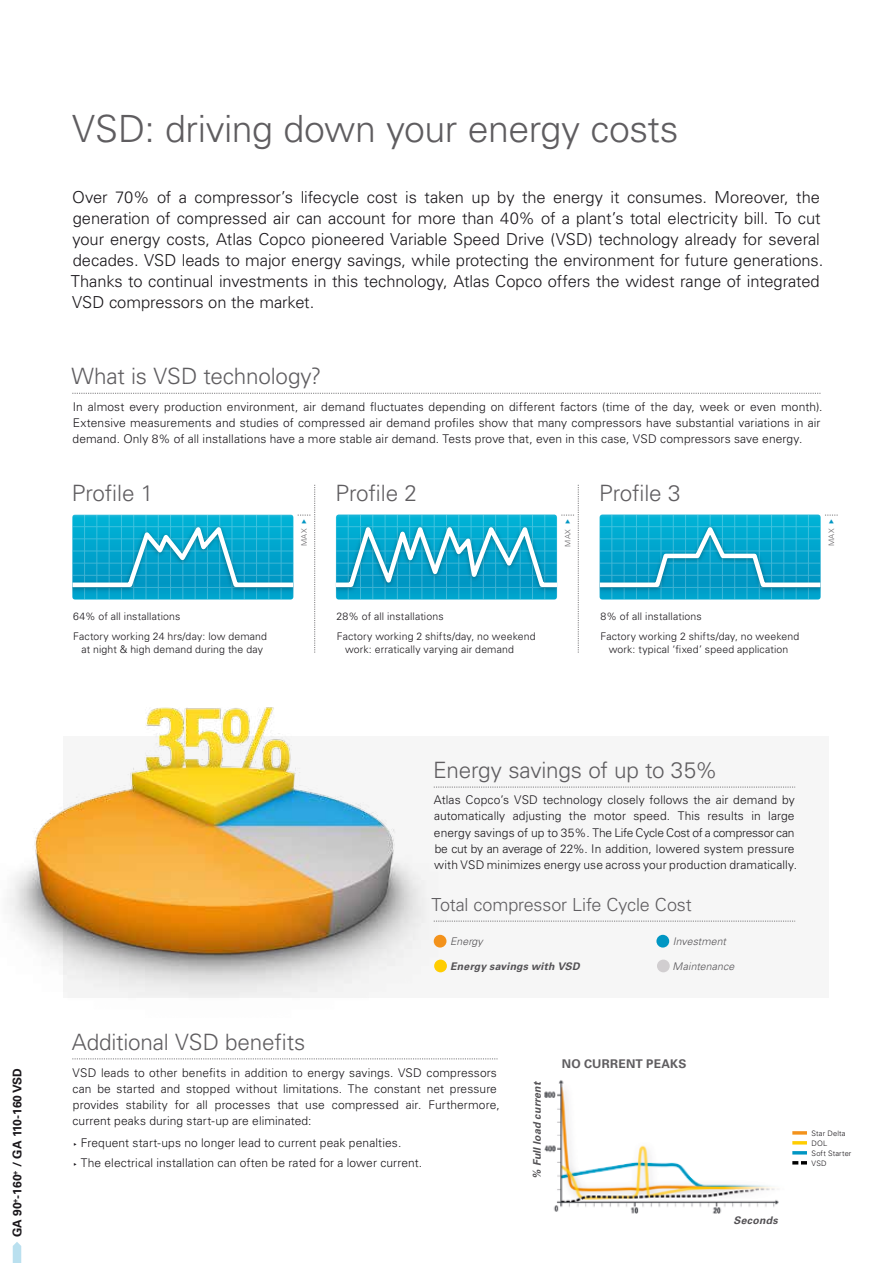
<style>
.page{position:relative;width:893px;height:1263px;background:#fff}
.page>*{position:absolute;margin:0;border:0;box-sizing:border-box;transform-origin:0 0}
.t1{font:300 37.5px "Univers LT Std";letter-spacing:-.01em;color:#5f5d60}
.t2{font:300 22.5px "Univers LT Std";letter-spacing:-.01em;color:#5f5d60}
.t3{font:300 18px "Univers LT Std";letter-spacing:-.01em;color:#5f5d60}
.t4{font:300 16.5px/21px "Univers LT Std";letter-spacing:-.005em;color:#1a171b}
.t5{font:300 12px/16.2px "Univers LT Std";letter-spacing:.01em;color:#1a171b}
.t6{font:700 12px "Univers LT Std";color:#1a171b}
.t7{font:700 12px "Univers LT Std";letter-spacing:.02em;color:#5f5d60}
.t8{font:300 10.5px/20px "Univers LT Std";letter-spacing:.015em;color:#1a171b}
.t9{font:italic 700 10.5px "Univers LT Std";letter-spacing:.02em;color:#535154}
.t10{font:italic 300 10.5px "Univers LT Std";letter-spacing:.01em;color:#535154}
.t11{font:300 7.5px/10.1px "Univers LT Std";letter-spacing:.025em;color:#1a171b}
.t12{font:300 7.5px "Univers LT Std";letter-spacing:.065em;color:#5f5d60}
</style>
<div class="page">
<svg style="left:13px;top:1242px;width:8px;height:21px"></svg>
<div style="left:64px;top:737px;width:765px;height:261px;background:#f6f6f6"></div>
<img style="left:544px;top:1080px;width:235px;height:134px">
<hr style="left:792px;top:1131px;width:15px;height:3px;background:#f3921b">
<img style="left:7px;top:707px;width:450px;height:353px">
<hr style="left:792px;top:1141px;width:15px;height:3px;background:#ffcd00">
<hr style="left:792px;top:1151px;width:15px;height:3px;background:#0096c3">
<svg style="left:792px;top:1161px;width:15px;height:3px"></svg>
<div style="left:657px;top:959px;width:13px;height:13px;background:#d1ced0;border-radius:50%"></div>
<div style="left:656px;top:935px;width:13px;height:12px;background:#0096c3;border-radius:50%"></div>
<div style="left:434px;top:959px;width:13px;height:13px;background:#ffcd00;border-radius:50%"></div>
<div style="left:434px;top:935px;width:12px;height:12px;background:#f3921b;border-radius:50%"></div>
<svg style="left:434px;top:786px;width:361px;height:2px"></svg>
<svg style="left:72px;top:393px;width:749px;height:1px"></svg>
<svg style="left:72px;top:1058px;width:425px;height:1px"></svg>
<svg style="left:434px;top:920px;width:361px;height:2px"></svg>
<svg style="left:72px;top:485px;width:243px;height:168px"></svg>
<svg style="left:336px;top:485px;width:243px;height:168px"></svg>
<svg style="left:600px;top:514px;width:238px;height:86px;background:#2eb2d3"></svg>
<p class="t6" style="left:10px;top:1237px;width:171px;rotate:-90deg">GA 90<sup>+</sup>-160<sup>+</sup> / GA 110-160 VSD</p>
<h1 class="t1" style="left:72px;top:106px;width:608px">VSD: driving down your energy costs</h1>
<p class="t4" style="left:71px;top:187px;width:754px">Over 70% of a compressor’s lifecycle cost is taken up by the energy it consumes. Moreover, the generation of compressed air can account for more than 40% of a plant’s total electricity bill. To cut your energy costs, Atlas Copco pioneered Variable Speed Drive (VSD) technology already for several decades. VSD leads to major energy savings, while protecting the environment for future generations.<br>Thanks to continual investments in this technology, Atlas Copco offers the widest range of integrated VSD compressors on the market.</p>
<h2 class="t2" style="left:71px;top:363px;width:251px">What is VSD technology?</h2>
<p class="t5" style="left:72px;top:398px;width:752px">In almost every production environment, air demand fluctuates depending on different factors (time of the day, week or even month).<br>Extensive measurements and studies of compressed air demand profiles show that many compressors have substantial variations in air demand. Only 8% of all installations have a more stable air demand. Tests prove that, even in this case, VSD compressors save energy.</p>
<h2 class="t2" style="left:72px;top:479px;width:83px">Profile 1</h2>
<h2 class="t2" style="left:336px;top:479px;width:83px">Profile 2</h2>
<h2 class="t2" style="left:599px;top:479px;width:83px">Profile 3</h2>
<p class="t12" style="left:300px;top:546px;width:19px;rotate:-90deg">MAX</p>
<p class="t12" style="left:563px;top:547px;width:19px;rotate:-90deg">MAX</p>
<p class="t12" style="left:827px;top:546px;width:19px;rotate:-90deg">MAX</p>
<p class="t8" style="left:73px;top:606px;width:196px">64% of all installations<br>Factory working 24 hrs/day: low demand</p>
<p class="t8" style="left:81px;top:640px;width:183px">at night &amp; high demand during the day</p>
<p class="t8" style="left:336px;top:606px;width:201px">28% of all installations<br>Factory working 2 shifts/day, no weekend</p>
<p class="t8" style="left:345px;top:640px;width:171px">work: erratically varying air demand</p>
<p class="t8" style="left:600px;top:606px;width:200px">8% of all installations<br>Factory working 2 shifts/day, no weekend</p>
<p class="t8" style="left:609px;top:640px;width:181px">work: typical ‘fixed’ speed application</p>
<h2 class="t2" style="left:433px;top:756px;width:286px">Energy savings of up to 35%</h2>
<p class="t5" style="left:434px;top:792px;width:365px">Atlas Copco’s VSD technology closely follows the air demand by automatically adjusting the motor speed. This results in large energy savings of up to 35%. The Life Cycle Cost of a compressor can be cut by an average of 22%. In addition, lowered system pressure with VSD minimizes energy use across your production dramatically.</p>
<h3 class="t3" style="left:432px;top:894px;width:262px">Total compressor Life Cycle Cost</h3>
<p class="t10" style="left:450px;top:935px;width:34px">Energy</p>
<p class="t9" style="left:450px;top:960px;width:131px">Energy savings with VSD</p>
<p class="t10" style="left:673px;top:935px;width:55px">Investment</p>
<p class="t10" style="left:673px;top:960px;width:63px">Maintenance</p>
<h2 class="t2" style="left:72px;top:1029px;width:235px">Additional VSD benefits</h2>
<p class="t5" style="left:72px;top:1064px;width:429px">VSD leads to other benefits in addition to energy savings. VSD compressors can be started and stopped without limitations. The constant net pressure provides stability for all processes that use compressed air. Furthermore, current peaks during start-up are eliminated:</p>
<p class="t5" style="left:81px;top:1133px;width:343px;line-height:20px">Frequent start-ups no longer lead to current peak penalties.<br>The electrical installation can often be rated for a lower current.</p>
<p class="t9" style="left:531px;top:1179px;width:99px;rotate:-90deg">% Full load current</p>
<p class="t7" style="left:562px;top:1057px;width:126px">NO CURRENT PEAKS</p>
<p class="t9" style="left:733px;top:1214px;width:46px">Seconds</p>
<p class="t11" style="left:811px;top:1128px;width:41px">Star Delta<br>DOL<br>Soft Starter<br>VSD</p>
</div>
